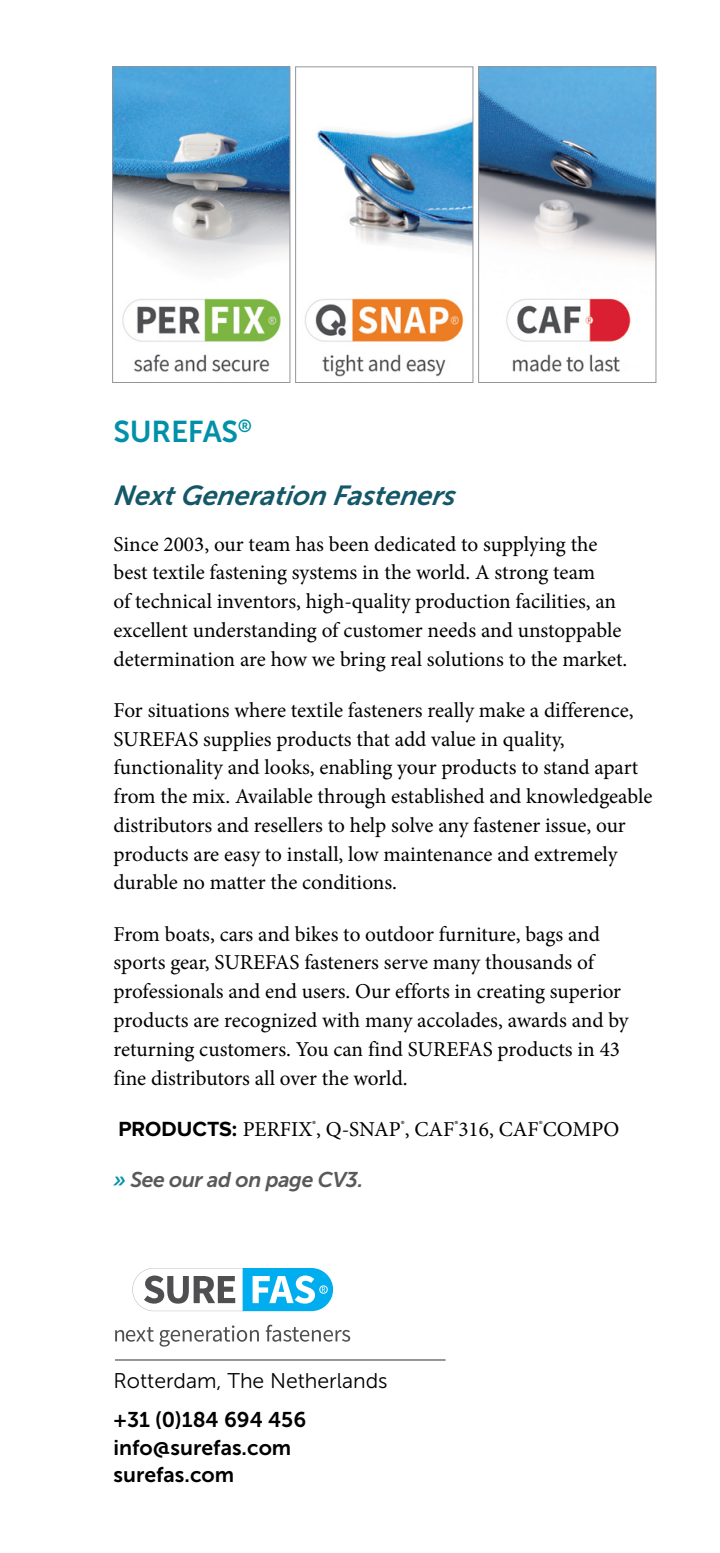
<style>
.page{position:relative;width:720px;height:1553px;background:#fff}
.page>*{position:absolute;margin:0;border:0;box-sizing:border-box;transform-origin:0 0}
.t1{font:30px "Museo Sans 700";letter-spacing:-.01em;color:#0091a8}
.t2{font:italic 27.5px "Museo Sans 700";color:#145868}
.t3{font:21.25px/28.8px "Minion Pro";letter-spacing:-.005em;color:#000}
.t4{font:21.25px/27.5px "Museo Sans 700";color:#000}
.t5{font:21.25px "Museo Sans 300";color:#000}
.t6{font:italic 21.25px "Museo Sans 700";letter-spacing:-.02em;color:#58595b}
.s1{font-family:"Proxima Nova";font-weight:700}
.s2{color:#0091a8}
</style>
<div class="page">
<hr style="left:115px;top:1359px;width:331px;height:1px;background:#58595b">
<svg style="left:115px;top:1327px;width:39px;height:14px"></svg>
<svg style="left:160px;top:1325px;width:99px;height:21px"></svg>
<svg style="left:266px;top:1324px;width:84px;height:17px"></svg>
<svg style="left:132px;top:1268px;width:201px;height:43px"></svg>
<img style="left:316px;top:119px;width:155px;height:128px">
<div style="left:295px;top:67px;width:178px;height:316px;border:1px solid #939598"></div>
<img style="left:114px;top:69px;width:174px;height:197px">
<div style="left:112px;top:67px;width:178px;height:316px;border:1px solid #939598"></div>
<img style="left:480px;top:69px;width:174px;height:192px">
<div style="left:478px;top:67px;width:178px;height:316px;border:1px solid #939598"></div>
<img style="left:304px;top:298px;width:160px;height:79px">
<img style="left:122px;top:298px;width:159px;height:74px">
<img style="left:506px;top:298px;width:125px;height:74px">
<h1 class="t1" style="left:114px;top:415px;width:140px">SUREFAS<sup>®</sup></h1>
<p class="t2" style="left:114px;top:480px;width:348px">Next Generation Fasteners</p>
<p class="t3" style="left:114px;top:529px;width:515px">Since 2003, our team has been dedicated to supplying the best textile fastening systems in the world. A strong team<br>of technical inventors, high-quality production facilities, an excellent understanding of customer needs and unstoppable determination are how we bring real solutions to the market.</p>
<p class="t3" style="left:114px;top:696px;width:540px">For situations where textile fasteners really make a difference, SUREFAS supplies products that add value in quality, functionality and looks, enabling your products to stand apart from the mix. Available through established and knowledgeable distributors and resellers to help solve any fastener issue, our products are easy to install, low maintenance and extremely durable no matter the conditions.</p>
<p class="t3" style="left:114px;top:919px;width:517px">From boats, cars and bikes to outdoor furniture, bags and sports gear, SUREFAS fasteners serve many thousands of professionals and end users. Our efforts in creating superior products are recognized with many accolades, awards and by returning customers. You can find SUREFAS products in 43 fine distributors all over the world.</p>
<p class="t3" style="left:118px;top:1114px;width:502px"><span class="s1">PRODUCTS:</span> PERFIX<sup>®</sup>, Q-SNAP<sup>®</sup>, CAF<sup>®</sup>316, CAF<sup>®</sup>COMPO</p>
<p class="t6" style="left:114px;top:1167px;width:251px"><span class="s2">»</span> See our ad on page CV3.</p>
<p class="t5" style="left:114px;top:1369px;width:276px">Rotterdam, The Netherlands</p>
<p class="t4" style="left:114px;top:1406px;width:194px">+31 (0)184 694 456 info@surefas.com surefas.com</p>
</div>
